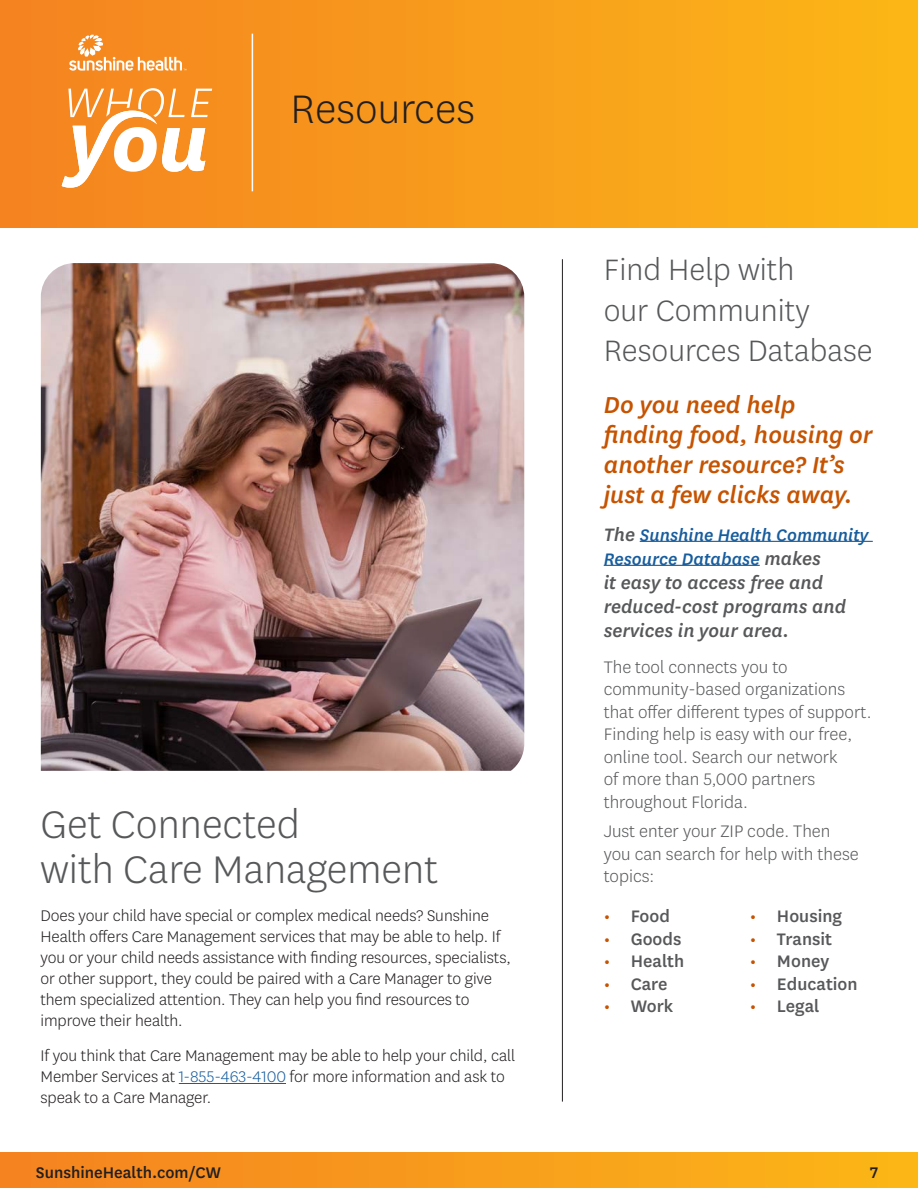
<style>
.page{position:relative;width:918px;height:1188px;background:#fff}
.page>*{position:absolute;margin:0;border:0;box-sizing:border-box;transform-origin:0 0}
.t1{font:300 46.5px "Centene Sans";color:#231f20}
.t2{font:300 45px/45px "Centene Sans";color:#57585a}
.t3{font:300 34.5px/40.5px "Centene Sans";color:#57585a}
.t4{font:italic 500 27px/30px "Centene Sans";color:#c65300}
.t5{font:italic 500 21px/24px "Centene Sans";color:#57585a}
.t6{font:300 19.5px/22.5px "Centene Sans";color:#57585a}
.t7{font:500 19.5px "Centene Sans";color:#57585a}
.t8{font:italic 500 19.5px/24px "Centene Sans";color:#175d9e}
.t9{font:300 18px/21px "Centene Sans";letter-spacing:-.005em;color:#231f20}
.t10{font:500 18px "Centene Sans";color:#231f20}
.s1{color:#175d9e}
.s2{font-size:21px;color:#57585a}
.s3{color:#c65300}
</style>
<div class="page">
<div style="left:0;top:1153px;width:918px;height:35px;background:linear-gradient(to right,#f48221,#fbb617)"></div>
<div style="left:0;top:0;width:918px;height:228px;background:linear-gradient(to right,#f48221,#fbb617)"></div>
<svg style="left:62px;top:88px;width:150px;height:100px"></svg>
<hr style="left:252px;top:34px;width:1px;height:157px;background:#fff">
<svg style="left:69px;top:35px;width:117px;height:36px;background:#f7a14c"></svg>
<hr style="left:640px;top:541px;width:233px;height:1px;background:#175d9e">
<hr style="left:604px;top:565px;width:156px;height:1px;background:#175d9e">
<hr style="left:179px;top:1083px;width:107px;height:1px;background:#175d9e">
<hr style="left:562px;top:259px;width:1px;height:843px;background:#231f20">
<img style="left:41px;top:263px;width:483px;height:508px">
<h2 class="t1" style="left:291px;top:80px;width:186px">Resources</h2>
<h3 class="t2" style="left:41px;top:800px;width:399px">Get Connected<br>with Care Management</h3>
<p class="t9" style="left:41px;top:905px;width:472px">Does your child have special or complex medical needs? Sunshine Health offers Care Management services that may be able to help. If you or your child needs assistance with finding resources, specialists, or other support, they could be paired with a Care Manager to give them specialized attention. They can help you find resources to improve their health.</p>
<p class="t9" style="left:41px;top:1044px;width:476px">If you think that Care Management may be able to help your child, call<br>Member Services at <span class="s1">1-855-463-4100</span> for more information and ask to speak to a Care Manager.</p>
<h3 class="t3" style="left:604px;top:248px;width:270px">Find Help with<br>our Community<br>Resources Database</h3>
<h4 class="t4" style="left:604px;top:389px;width:270px">Do you need help finding food, housing or another resource? It’s just a few clicks away.</h4>
<p class="t8" style="left:604px;top:522px;width:266px"><span class="s2">The</span> Sunshine Health Community<br>Resource Database <span class="s2">makes</span></p>
<p class="t5" style="left:604px;top:569px;width:244px">it easy to access free and reduced-cost programs and services in your area.</p>
<p class="t6" style="left:604px;top:655px;width:270px">The tool connects you to community-based organizations that offer different types of support.<br>Finding help is easy with our free, online tool. Search our network<br>of more than 5,000 partners throughout Florida.</p>
<p class="t6" style="left:604px;top:819px;width:257px">Just enter your ZIP code. Then you can search for help with these topics:</p>
<p class="t7" style="left:604px;top:903px;width:68px"><span class="s3">•</span> Food</p>
<p class="t7" style="left:604px;top:926px;width:79px"><span class="s3">•</span> Goods</p>
<p class="t7" style="left:604px;top:948px;width:82px"><span class="s3">•</span> Health</p>
<p class="t7" style="left:604px;top:971px;width:65px"><span class="s3">•</span> Care</p>
<p class="t7" style="left:604px;top:993px;width:71px"><span class="s3">•</span> Work</p>
<p class="t7" style="left:750px;top:903px;width:94px"><span class="s3">•</span> Housing</p>
<p class="t7" style="left:750px;top:926px;width:84px"><span class="s3">•</span> Transit</p>
<p class="t7" style="left:750px;top:948px;width:81px"><span class="s3">•</span> Money</p>
<p class="t7" style="left:750px;top:971px;width:109px"><span class="s3">•</span> Education</p>
<p class="t7" style="left:750px;top:993px;width:71px"><span class="s3">•</span> Legal</p>
<p class="t10" style="left:36px;top:1160px;width:187px">SunshineHealth.com/CW</p>
<p class="t10" style="left:870px;top:1160px;width:10px">7</p>
</div>
